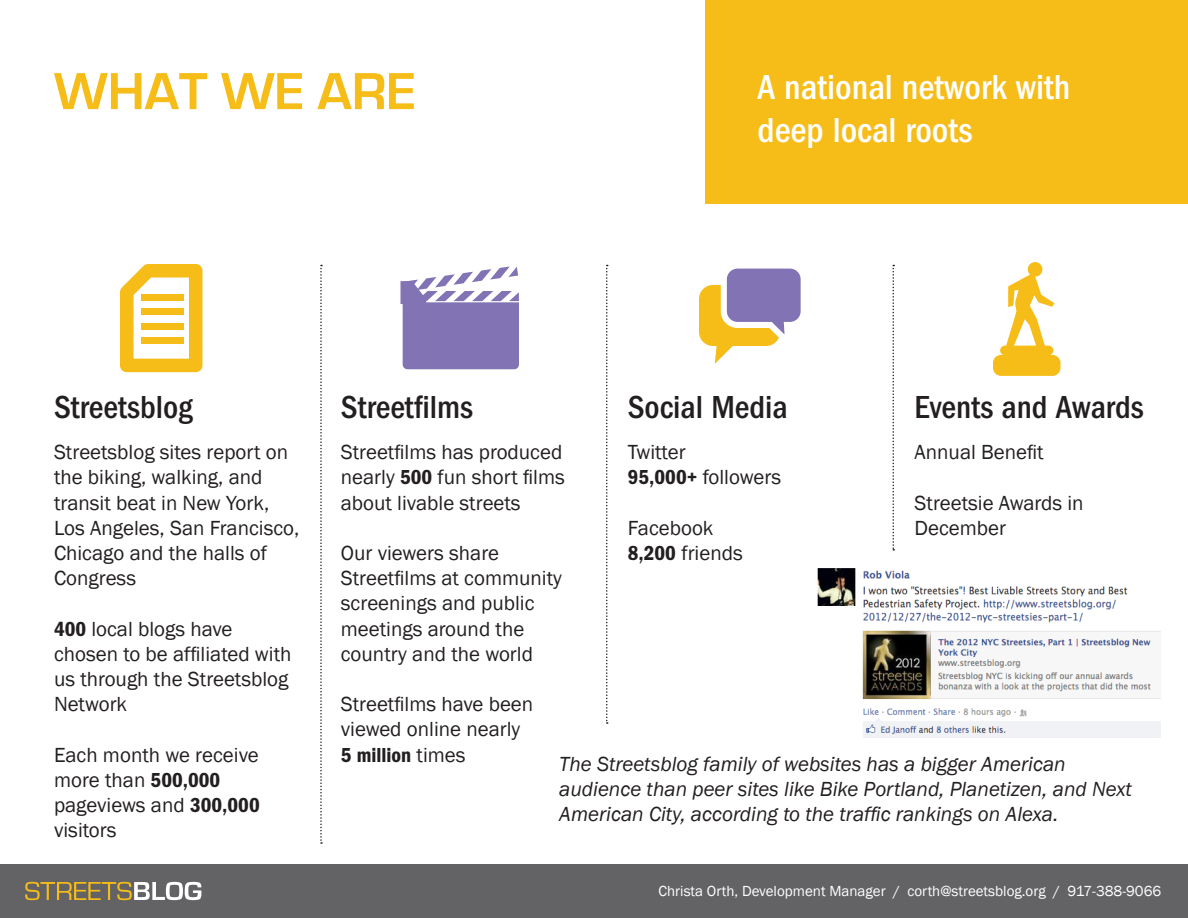
<style>
.page{position:relative;width:1188px;height:918px;background:#fff}
.page>*{position:absolute;margin:0;border:0;box-sizing:border-box;transform-origin:0 0}
.Heading_1{font:700 54px "Eurostile";color:#f6bc17}
.Heading{font:500 condensed 36px/43.2px "Franklin Gothic";color:#fff}
.Heading_2{font:500 condensed 33px "Franklin Gothic";color:#231f20}
.BODY_14pt{font:21px/25.2px "Franklin Gothic";color:#231f20}
.BODY_14pt-2{font:italic 21px/25.2px "Franklin Gothic";color:#231f20}
.t1{font:15px "Franklin Gothic";color:#fff}
.s1{font-weight:600;font-stretch:condensed}
</style>
<div class="page">
<div style="left:0;top:864px;width:1188px;height:54px;background:#636366"></div>
<svg style="left:25px;top:882px;width:176px;height:18px"></svg>
<div style="left:705px;top:0;width:483px;height:204px;background:#f6bc17"></div>
<svg style="left:699px;top:268px;width:102px;height:96px"></svg>
<svg style="left:400px;top:266px;width:119px;height:103px"></svg>
<svg style="left:320px;top:265px;width:2px;height:579px"></svg>
<svg style="left:606px;top:265px;width:2px;height:459px"></svg>
<svg style="left:892px;top:265px;width:2px;height:286px"></svg>
<svg style="left:120px;top:264px;width:83px;height:108px"></svg>
<div style="left:141px;top:294px;width:42px;height:7px;background:#f6bc17"></div>
<div style="left:141px;top:309px;width:42px;height:6px;background:#f6bc17"></div>
<div style="left:141px;top:323px;width:42px;height:6px;background:#f6bc17"></div>
<div style="left:141px;top:337px;width:42px;height:7px;background:#f6bc17"></div>
<svg style="left:1006px;top:274px;width:48px;height:76px"></svg>
<div style="left:1028px;top:262px;width:14px;height:15px;background:#f6bc17;border-radius:50%"></div>
<div style="left:1000px;top:346px;width:53px;height:9px;background:#f6bc17;border-radius:5px"></div>
<div style="left:993px;top:355px;width:67px;height:21px;background:#f6bc17;border-radius:8px"></div>
<img style="left:817px;top:568px;width:344px;height:169px">
<p class="Heading_1" style="left:54px;top:62px;width:363px">WHAT WE ARE</p>
<p class="Heading" style="left:758px;top:66px;width:315px">A national network with deep local roots</p>
<p class="Heading_2" style="left:54px;top:388px;width:140px">Streetsblog</p>
<p class="BODY_14pt" style="left:54px;top:440px;width:247px">Streetsblog sites report on the biking, walking, and transit beat in New York,<br>Los Angeles, San Francisco,<br>Chicago and the halls of<br>Congress</p>
<p class="BODY_14pt" style="left:54px;top:616px;width:239px"><span class="s1">400</span> local blogs have chosen to be affiliated with us through the Streetsblog<br>Network</p>
<p class="BODY_14pt" style="left:54px;top:742px;width:207px">Each month we receive more than <span class="s1">500,000 </span>pageviews and <span class="s1">300,000 </span>visitors</p>
<p class="Heading_2" style="left:341px;top:388px;width:134px">Streetfilms</p>
<p class="BODY_14pt" style="left:341px;top:440px;width:226px">Streetfilms has produced nearly <span class="s1">500</span> fun short films about livable streets</p>
<p class="BODY_14pt" style="left:341px;top:541px;width:223px">Our viewers share<br>Streetfilms at community screenings and public meetings around the country and the world</p>
<p class="BODY_14pt" style="left:341px;top:692px;width:194px">Streetfilms have been viewed online nearly<br><span class="s1">5 million</span> times</p>
<p class="Heading_2" style="left:628px;top:388px;width:162px">Social Media</p>
<p class="BODY_14pt" style="left:628px;top:440px;width:59px">Twitter</p>
<p class="BODY_14pt" style="left:628px;top:465px;width:155px"><span class="s1">95,000+</span> followers</p>
<p class="BODY_14pt" style="left:628px;top:516px;width:87px">Facebook</p>
<p class="BODY_14pt" style="left:628px;top:541px;width:117px"><span class="s1">8,200</span> friends</p>
<p class="Heading_2" style="left:915px;top:388px;width:231px">Events and Awards</p>
<p class="BODY_14pt" style="left:915px;top:440px;width:131px">Annual Benefit</p>
<p class="BODY_14pt" style="left:915px;top:490px;width:170px">Streetsie Awards in<br>December</p>
<p class="BODY_14pt-2" style="left:559px;top:751px;width:574px">The Streetsblog family of websites has a bigger American audience than peer sites like Bike Portland, Planetizen, and Next<br>American City, according to the traffic rankings on Alexa.</p>
<p class="t1" style="left:658px;top:881px;width:504px">Christa Orth, Development Manager / corth@streetsblog.org / 917-388-9066</p>
</div>
